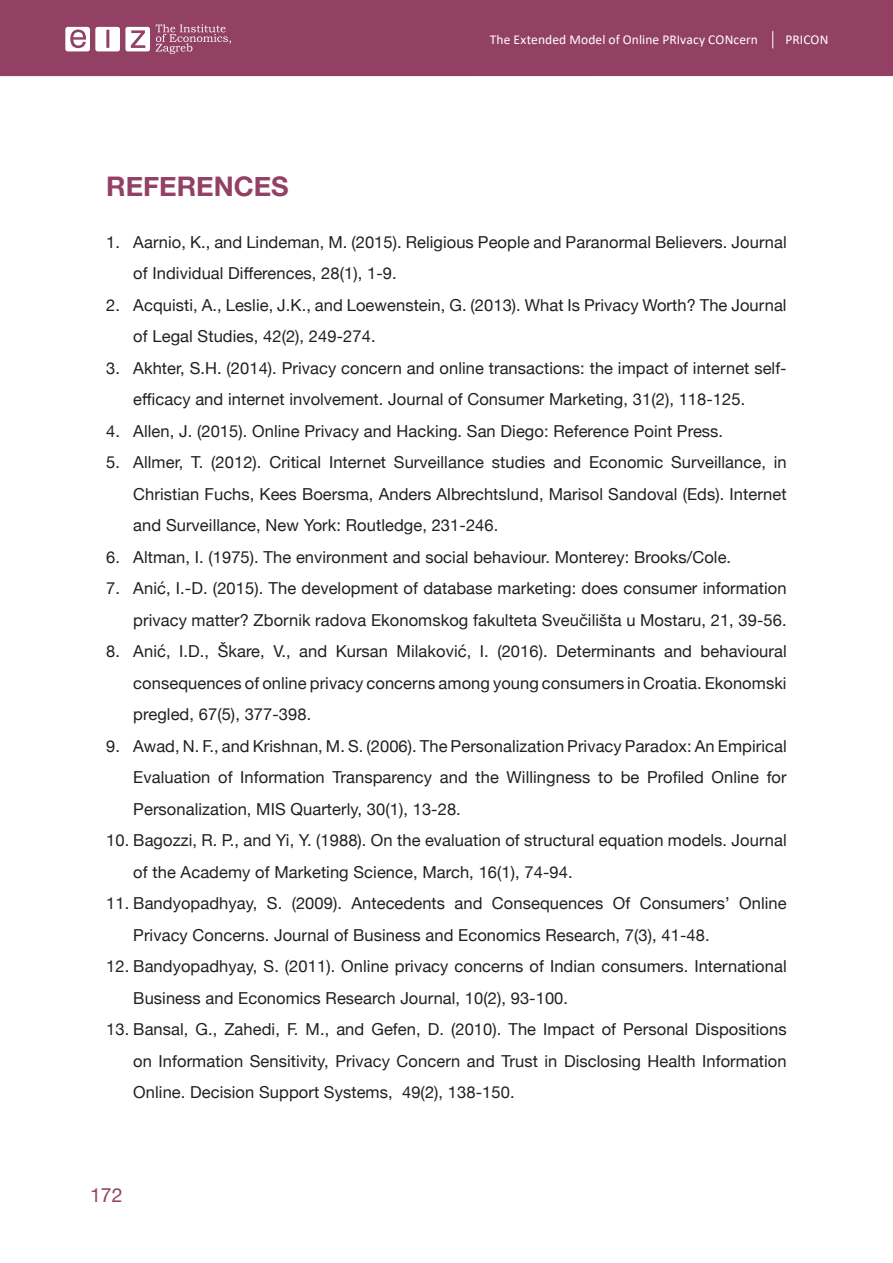
<style>
.page{position:relative;width:893px;height:1263px;background:#fff}
.page>*{position:absolute;margin:0;border:0;box-sizing:border-box;transform-origin:0 0}
.t1{font:700 27px "Helvetica Neue";color:#934065}
.t2{font:19.5px "Helvetica Neue";color:#934065}
.t3{font:16.5px/31.5px "Helvetica Neue";letter-spacing:.005em;color:#231f20}
.t4{font:13.5px "Calibri";letter-spacing:.01em;color:#fff}
</style>
<div class="page">
<div style="left:0;top:0;width:893px;height:76px;background:#934065"></div>
<svg style="left:772px;top:31px;width:1px;height:17px"></svg>
<svg style="left:65px;top:24px;width:166px;height:30px"></svg>
<p class="t4" style="left:490px;top:30px;width:270px">The Extended Model of Online PRIvacy CONcern</p>
<p class="t4" style="left:785px;top:30px;width:44px">PRICON</p>
<h1 class="t1" style="left:106px;top:166px;width:184px">REFERENCES</h1>
<p class="t3" style="left:133px;top:227px;width:655px;text-indent:-27px">1. Aarnio, K., and Lindeman, M. (2015). Religious People and Paranormal Believers. Journal of Individual Differences, 28(1), 1-9.</p>
<p class="t3" style="left:133px;top:290px;width:655px;text-indent:-27px">2. Acquisti, A., Leslie, J.K., and Loewenstein, G. (2013). What Is Privacy Worth? The Journal of Legal Studies, 42(2), 249-274.</p>
<p class="t3" style="left:133px;top:353px;width:655px;text-indent:-27px">3. Akhter, S.H. (2014). Privacy concern and online transactions: the impact of internet self&shy;efficacy and internet involvement. Journal of Consumer Marketing, 31(2), 118-125.</p>
<p class="t3" style="left:106px;top:416px;width:618px">4. Allen, J. (2015). Online Privacy and Hacking. San Diego: Reference Point Press.</p>
<p class="t3" style="left:133px;top:448px;width:655px;text-align:justify;text-indent:-27px">5. Allmer, T. (2012). Critical Internet Surveillance studies and Economic Surveillance, in Christian Fuchs, Kees Boersma, Anders Albrechtslund, Marisol Sandoval (Eds). Internet and Surveillance, New York: Routledge, 231-246.</p>
<p class="t3" style="left:106px;top:542px;width:626px">6. Altman, I. (1975). The environment and social behaviour. Monterey: Brooks/Cole.</p>
<p class="t3" style="left:106px;top:574px;width:682px;text-align:right">7. Anić, I.-D. (2015). The development of database marketing: does consumer information privacy matter? Zbornik radova Ekonomskog fakulteta Sveučilišta u Mostaru, 21, 39-56.</p>
<p class="t3" style="left:133px;top:637px;width:655px;text-align:justify;text-indent:-27px">8. Anić, I.D., Škare, V., and Kursan Milaković, I. (2016). Determinants and behavioural consequences of online privacy concerns among young consumers in Croatia. Ekonomski pregled, 67(5), 377-398.</p>
<p class="t3" style="left:133px;top:731px;width:655px;text-align:justify;text-indent:-27px">9. Awad, N. F., and Krishnan, M. S. (2006). The Personalization Privacy Paradox: An Empirical Evaluation of Information Transparency and the Willingness to be Profiled Online for Personalization, MIS Quarterly, 30(1), 13-28.</p>
<p class="t3" style="left:133px;top:826px;width:655px;text-indent:-27px">10. Bagozzi, R. P., and Yi, Y. (1988). On the evaluation of structural equation models. Journal of the Academy of Marketing Science, March, 16(1), 74-94.</p>
<p class="t3" style="left:133px;top:889px;width:655px;text-indent:-27px">11. Bandyopadhyay, S. (2009). Antecedents and Consequences Of Consumers’ Online<br>Privacy Concerns. Journal of Business and Economics Research, 7(3), 41-48.</p>
<p class="t3" style="left:133px;top:952px;width:655px;text-indent:-27px">12. Bandyopadhyay, S. (2011). Online privacy concerns of Indian consumers. International<br>Business and Economics Research Journal, 10(2), 93-100.</p>
<p class="t3" style="left:133px;top:1015px;width:655px;text-align:justify;text-indent:-27px">13. Bansal, G., Zahedi, F. M., and Gefen, D. (2010). The Impact of Personal Dispositions on Information Sensitivity, Privacy Concern and Trust in Disclosing Health Information Online. Decision Support Systems, 49(2), 138-150.</p>
<p class="t2" style="left:90px;top:1181px;width:34px">172</p>
</div>
